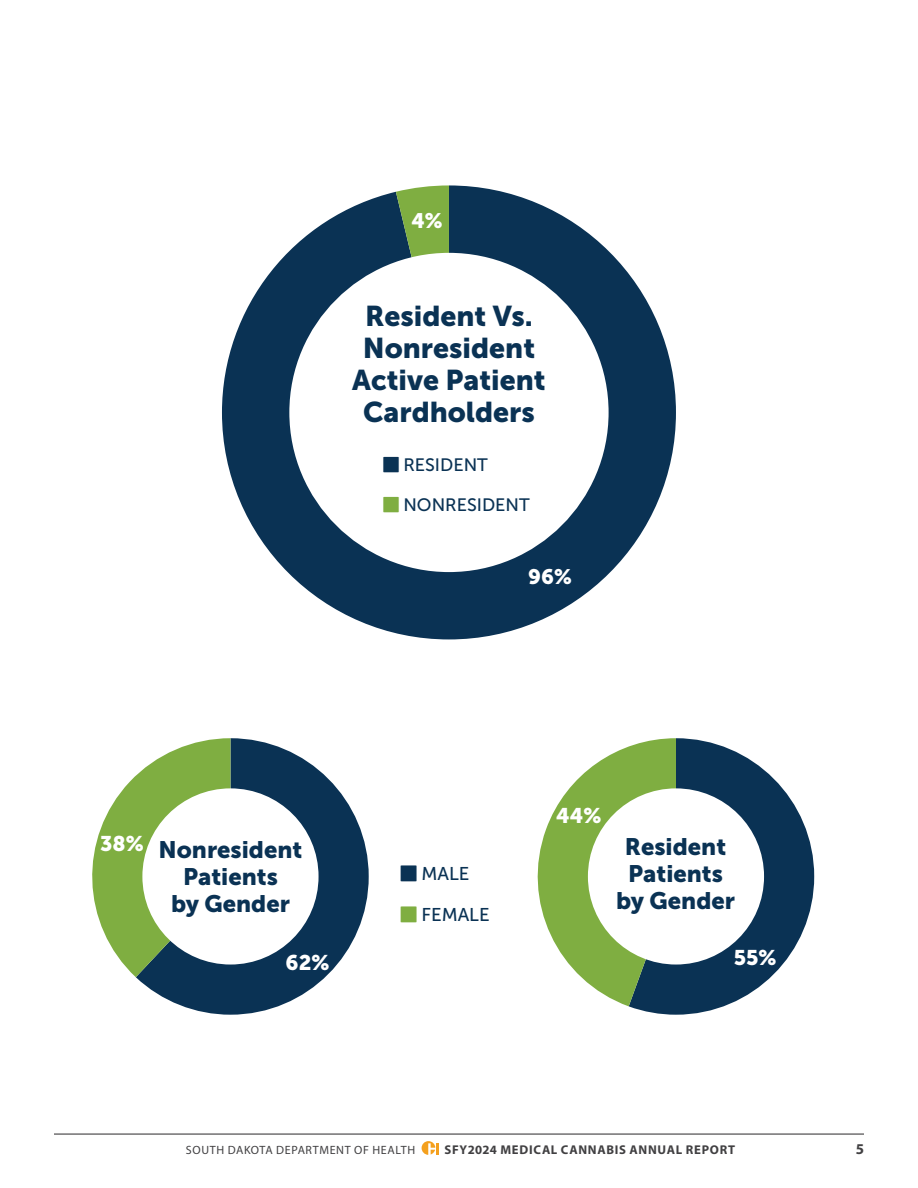
<style>
.page{position:relative;width:918px;height:1188px;background:#fff}
.page>*{position:absolute;margin:0;border:0;box-sizing:border-box;transform-origin:0 0}
.t1{font:28.5px/31.8px "Museo Sans 900";color:#0a3254;text-align:center}
.t2{font:23.7px/27.2px "Museo Sans 900";color:#0a3254;text-align:center}
.t3{font:21.15px "Museo Sans 900";color:#fff}
.t4{font:20.85px "Museo Sans 900";color:#fff}
.t5{font:18.45px "Museo Sans 500";color:#0a3254}
.t6{font:18px "Museo Sans 500";color:#0a3254}
.t7{font:700 15px "Myriad Pro";color:#414042}
.t8{font:700 12.75px "Myriad Pro";letter-spacing:.06em;color:#414042}
.t9{font:12px "Myriad Pro";letter-spacing:.05em;color:#414042}
</style>
<div class="page">
<svg style="left:422px;top:1141px;width:16px;height:14px"></svg>
<hr style="left:54px;top:1134px;width:810px;height:1px;background:#414042">
<svg style="left:222px;top:185px;width:454px;height:454px;fill:#0a3254"></svg>
<svg style="left:396px;top:185px;width:53px;height:77px;background:#739f4b"></svg>
<div style="left:289px;top:253px;width:320px;height:319px;background:#fff;border-radius:50%"></div>
<svg style="left:136px;top:738px;width:233px;height:277px;fill:#0a3254"></svg>
<svg style="left:92px;top:738px;width:138px;height:239px"></svg>
<div style="left:142px;top:788px;width:177px;height:177px;background:#fff;border-radius:50%"></div>
<svg style="left:629px;top:738px;width:185px;height:277px;fill:#0a3254"></svg>
<svg style="left:537px;top:738px;width:139px;height:268px"></svg>
<div style="left:588px;top:788px;width:176px;height:177px;background:#fff;border-radius:50%"></div>
<p class="t4" style="left:412px;top:209px;width:33px">4%</p>
<p class="t1" style="left:352px;top:300px;width:195px">Resident Vs.<br>Nonresident<br>Active Patient<br>Cardholders</p>
<p class="t6" style="left:403px;top:455px;width:86px">RESIDENT</p>
<p class="t6" style="left:403px;top:495px;width:128px">NONRESIDENT</p>
<p class="t4" style="left:528px;top:565px;width:45px">96%</p>
<p class="t3" style="left:100px;top:832px;width:45px">38%</p>
<p class="t2" style="left:159px;top:836px;width:145px">Nonresident<br>Patients<br>by Gender</p>
<p class="t3" style="left:286px;top:950px;width:45px">62%</p>
<p class="t5" style="left:421px;top:863px;width:49px">MALE</p>
<p class="t5" style="left:421px;top:905px;width:70px">FEMALE</p>
<p class="t3" style="left:556px;top:803px;width:47px">44%</p>
<p class="t2" style="left:616px;top:833px;width:120px">Resident<br>Patients by Gender</p>
<p class="t3" style="left:734px;top:945px;width:44px">55%</p>
<p class="t9" style="left:186px;top:1142px;width:231px">SOUTH DAKOTA DEPARTMENT OF HEALTH</p>
<p class="t8" style="left:444px;top:1141px;width:292px">SFY2024 MEDICAL CANNABIS ANNUAL REPORT</p>
<p class="t7" style="left:856px;top:1139px;width:10px">5</p>
</div>
